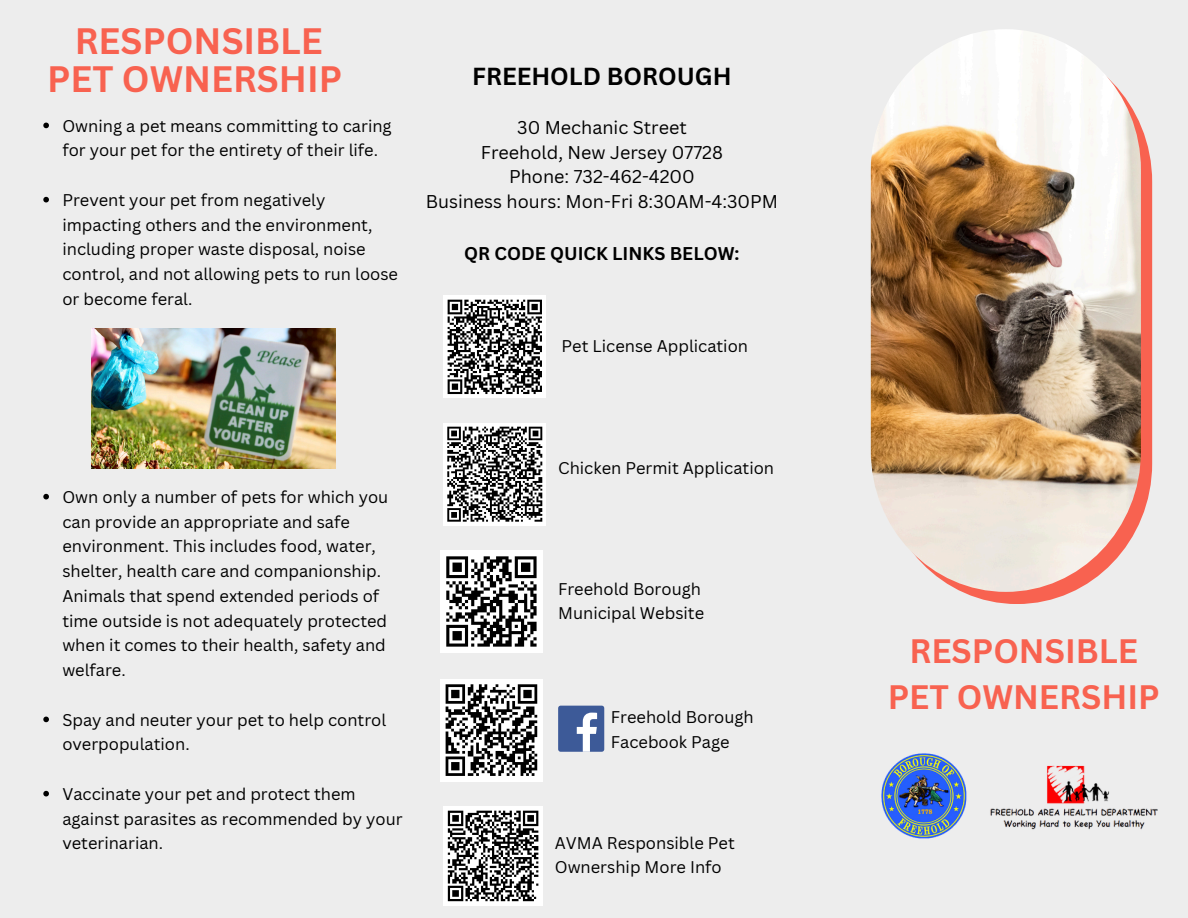
<style>
.page{position:relative;width:1188px;height:918px;background:#ededed}
.page>*{position:absolute;margin:0;border:0;box-sizing:border-box;transform-origin:0 0}
.t1{font:700 35.85px/38.2px "Canva Sans";color:#f86250;text-align:center}
.t2{font:700 33px/46.2px "Canva Sans";color:#f86250;text-align:center}
.t3{font:700 24px "Canva Sans";color:#000}
.t4{font:18px/24.8px "Canva Sans";color:#000;text-align:center}
.t5{font:700 18px "Canva Sans";color:#000}
.t6{font:16.5px/24.8px "Canva Sans";color:#000}
</style>
<div class="page">
<svg style="left:963px;top:126px;width:189px;height:478px;fill:#f86250"></svg>
<img style="left:871px;top:29px;width:270px;height:563px">
<img style="left:990px;top:765px;width:168px;height:65px">
<img style="left:881px;top:753px;width:86px;height:86px">
<div style="left:443px;top:295px;width:103px;height:103px;background:#fff"></div>
<svg style="left:447px;top:299px;width:95px;height:96px"></svg>
<div style="left:440px;top:550px;width:103px;height:103px;background:#fff"></div>
<svg style="left:446px;top:556px;width:91px;height:91px"></svg>
<div style="left:440px;top:679px;width:103px;height:102px;background:#fff"></div>
<svg style="left:445px;top:684px;width:93px;height:92px"></svg>
<div style="left:558px;top:706px;width:46px;height:46px;background:#3d5a98;border-radius:3px"></div>
<svg style="left:577px;top:713px;width:20px;height:39px"></svg>
<div style="left:443px;top:423px;width:103px;height:103px;background:#fff"></div>
<svg style="left:447px;top:426px;width:96px;height:96px"></svg>
<div style="left:443px;top:806px;width:100px;height:100px;background:#fff"></div>
<svg style="left:447px;top:810px;width:92px;height:92px"></svg>
<svg style="left:43px;top:123px;width:6px;height:5px"></svg>
<svg style="left:43px;top:197px;width:6px;height:5px"></svg>
<svg style="left:43px;top:494px;width:6px;height:5px"></svg>
<svg style="left:43px;top:717px;width:6px;height:5px"></svg>
<svg style="left:43px;top:791px;width:6px;height:5px"></svg>
<img style="left:92px;top:329px;width:244px;height:139px">
<p class="t1" style="left:47px;top:21px;width:296px">RESPONSIBLE<br>PET OWNERSHIP</p>
<p class="t6" style="left:62px;top:113px;width:331px">Owning a pet means committing to caring for your pet for the entirety of their life.</p>
<p class="t6" style="left:62px;top:187px;width:337px">Prevent your pet from negatively impacting others and the environment, including proper waste disposal, noise control, and not allowing pets to run loose or become feral.</p>
<p class="t3" style="left:472px;top:60px;width:261px">FREEHOLD BOROUGH</p>
<h3 class="t4" style="left:426px;top:114px;width:354px">30 Mechanic Street<br>Freehold, New Jersey 07728<br>Phone: 732-462-4200<br>Business hours: Mon-Fri 8:30AM-4:30PM</h3>
<p class="t5" style="left:464px;top:241px;width:277px">QR CODE QUICK LINKS BELOW:</p>
<p class="t6" style="left:562px;top:334px;width:188px">Pet License Application</p>
<p class="t6" style="left:62px;top:484px;width:327px">Own only a number of pets for which you can provide an appropriate and safe environment. This includes food, water, shelter, health care and companionship.<br>Animals that spend extended periods of time outside is not adequately protected when it comes to their health, safety and welfare.</p>
<p class="t6" style="left:62px;top:707px;width:325px">Spay and neuter your pet to help control overpopulation.</p>
<p class="t6" style="left:62px;top:781px;width:342px">Vaccinate your pet and protect them against parasites as recommended by your veterinarian.</p>
<p class="t6" style="left:558px;top:455px;width:218px">Chicken Permit Application</p>
<p class="t6" style="left:558px;top:576px;width:148px">Freehold Borough<br>Municipal Website</p>
<p class="t6" style="left:611px;top:704px;width:144px">Freehold Borough<br>Facebook Page</p>
<p class="t6" style="left:555px;top:830px;width:182px">AVMA Responsible Pet<br>Ownership More Info</p>
<p class="t2" style="left:888px;top:627px;width:274px">RESPONSIBLE<br>PET OWNERSHIP</p>
</div>
